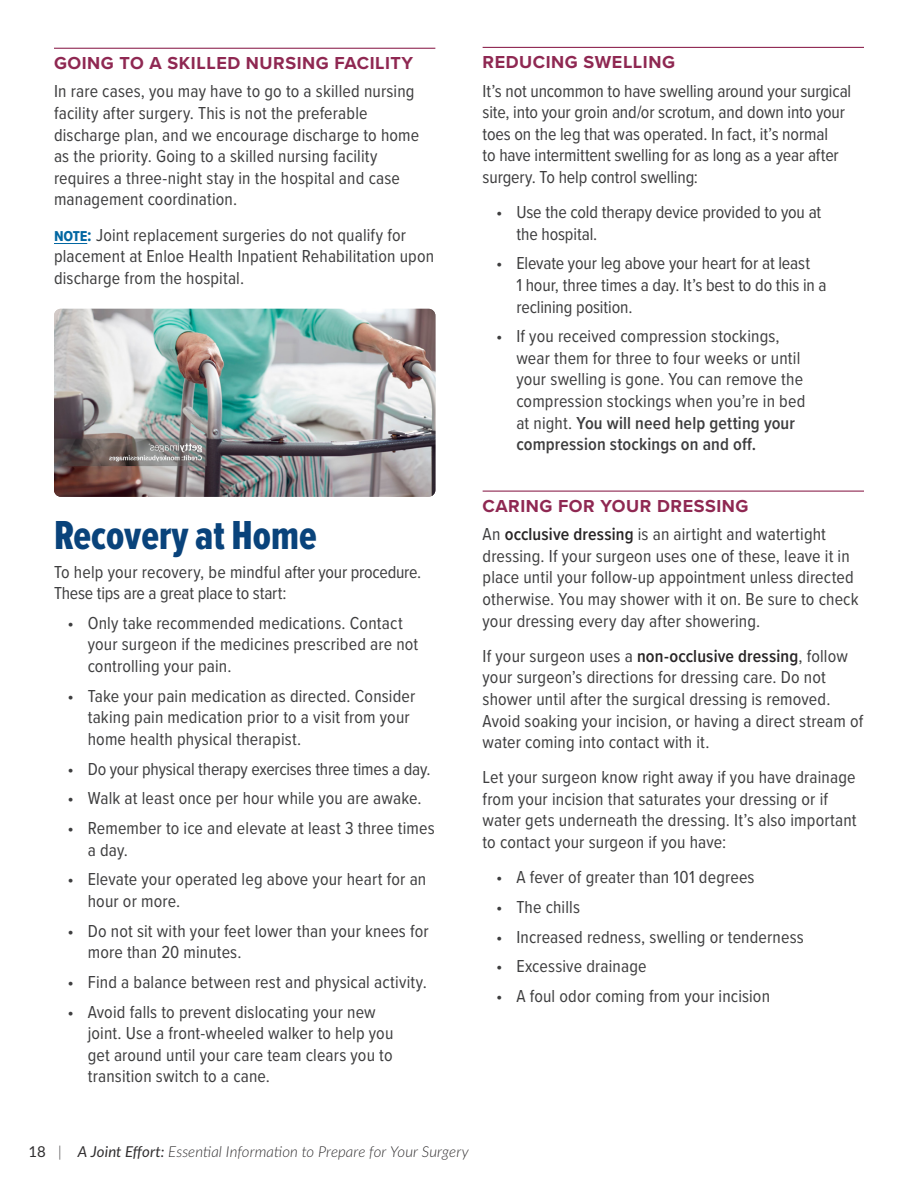
<style>
.page{position:relative;width:918px;height:1188px;background:#fff}
.page>*{position:absolute;margin:0;border:0;box-sizing:border-box;transform-origin:0 0}
.A_head-alt{font:42px "Proxima Nova Ex Cn Extrabld";color:#09437b}
.Body{font:18px/21.6px "Proxima Nova Cond";letter-spacing:.005em;color:#3e3e3f}
.B_head{font:700 18px "Proxima Nova";letter-spacing:.03em;color:#8f2852}
.Body-2{font:18px "Proxima Nova Cond";letter-spacing:-.015em;color:#3e3e3f}
.t1{font:italic 300 15px "Lato";letter-spacing:.005em;color:#312f30}
.s1{font-weight:700;color:#0267a2}
.s2{font-weight:600}
.s3{font-weight:600;color:#282526}
.s4{font-weight:400;font-style:normal}
.s5{font-style:normal}
.s6{font-weight:400}
</style>
<div class="page">
<hr style="left:54px;top:48px;width:381px;height:1px;background:#8f2852">
<hr style="left:54px;top:243px;width:33px;height:1px;background:#0267a2">
<hr style="left:483px;top:47px;width:381px;height:1px;background:#8f2852">
<hr style="left:483px;top:491px;width:381px;height:1px;background:#8f2852">
<img style="left:54px;top:309px;width:381px;height:188px">
<p class="B_head" style="left:54px;top:50px;width:361px">GOING TO A SKILLED NURSING FACILITY</p>
<p class="Body" style="left:54px;top:80px;width:367px">In rare cases, you may have to go to a skilled nursing facility after surgery. This is not the preferable discharge plan, and we encourage discharge to home as the priority. Going to a skilled nursing facility requires a three-night stay in the hospital and case management coordination.</p>
<p class="Body" style="left:54px;top:223px;width:382px"><span class="s1">note:</span> Joint replacement surgeries do not qualify for placement at Enloe Health Inpatient Rehabilitation upon discharge from the hospital.</p>
<p class="A_head-alt" style="left:54px;top:505px;width:264px">Recovery at Home</p>
<p class="Body" style="left:54px;top:560px;width:369px">To help your recovery, be mindful after your procedure.<br>These tips are a great place to start:</p>
<p class="Body" style="left:88px;top:611px;width:332px;text-indent:-20px">• Only take recommended medications. Contact your surgeon if the medicines prescribed are not controlling your pain.</p>
<p class="Body" style="left:88px;top:684px;width:329px;text-indent:-20px">• Take your pain medication as directed. Consider taking pain medication prior to a visit from your home health physical therapist.</p>
<p class="Body-2" style="left:68px;top:755px;width:365px">• Do your physical therapy exercises three times a day.</p>
<p class="Body" style="left:68px;top:787px;width:356px">• Walk at least once per hour while you are awake.</p>
<p class="Body" style="left:88px;top:817px;width:349px;text-indent:-20px">• Remember to ice and elevate at least 3 three times a day.</p>
<p class="Body" style="left:88px;top:868px;width:340px;text-indent:-20px">• Elevate your operated leg above your heart for an hour or more.</p>
<p class="Body" style="left:88px;top:919px;width:342px;text-indent:-20px">• Do not sit with your feet lower than your knees for more than 20 minutes.</p>
<p class="Body" style="left:68px;top:970px;width:361px">• Find a balance between rest and physical activity.</p>
<p class="Body" style="left:88px;top:1000px;width:307px;text-indent:-20px">• Avoid falls to prevent dislocating your new joint. Use a front-wheeled walker to help you get around until your care team clears you to transition switch to a cane.</p>
<p class="B_head" style="left:483px;top:49px;width:194px">REDUCING SWELLING</p>
<p class="Body" style="left:483px;top:79px;width:370px">It’s not uncommon to have swelling around your surgical site, into your groin and/or scrotum, and down into your toes on the leg that was operated. In fact, it’s normal<br>to have intermittent swelling for as long as a year after surgery. To help control swelling:</p>
<p class="Body" style="left:516px;top:201px;width:307px;text-indent:-20px">• Use the cold therapy device provided to you at the hospital.</p>
<p class="Body" style="left:516px;top:252px;width:312px;text-indent:-20px">• Elevate your leg above your heart for at least<br>1 hour, three times a day. It’s best to do this in a reclining position.</p>
<p class="Body" style="left:516px;top:325px;width:291px;text-indent:-20px">• If you received compression stockings, wear them for three to four weeks or until your swelling is gone. You can remove the compression stockings when you’re in bed at night. <span class="s2">You will need help getting your compression stockings on and off.</span></p>
<p class="B_head" style="left:483px;top:492px;width:267px">CARING FOR YOUR DRESSING</p>
<p class="Body" style="left:483px;top:523px;width:377px">An <span class="s3">occlusive dressing</span> is an airtight and watertight dressing. If your surgeon uses one of these, leave it in place until your follow-up appointment unless directed otherwise. You may shower with it on. Be sure to check your dressing every day after showering.</p>
<p class="Body" style="left:483px;top:644px;width:382px">If your surgeon uses a <span class="s3">non-occlusive dressing</span>, follow your surgeon’s directions for dressing care. Do not shower until after the surgical dressing is removed.<br>Avoid soaking your incision, or having a direct stream of water coming into contact with it.</p>
<p class="Body" style="left:483px;top:766px;width:376px">Let your surgeon know right away if you have drainage from your incision that saturates your dressing or if water gets underneath the dressing. It’s also important to contact your surgeon if you have:</p>
<p class="Body" style="left:496px;top:866px;width:260px">• A fever of greater than 101 degrees</p>
<p class="Body" style="left:496px;top:895px;width:85px">• The chills</p>
<p class="Body" style="left:496px;top:925px;width:309px">• Increased redness, swelling or tenderness</p>
<p class="Body" style="left:496px;top:955px;width:152px">• Excessive drainage</p>
<p class="Body" style="left:496px;top:984px;width:275px">• A foul odor coming from your incision</p>
<p class="t1" style="left:28px;top:1141px;width:442px"><span class="s4">18</span> <span class="s5">|</span> <span class="s6">A Joint Effort:</span> Essential Information to Prepare for Your Surgery</p>
</div>
